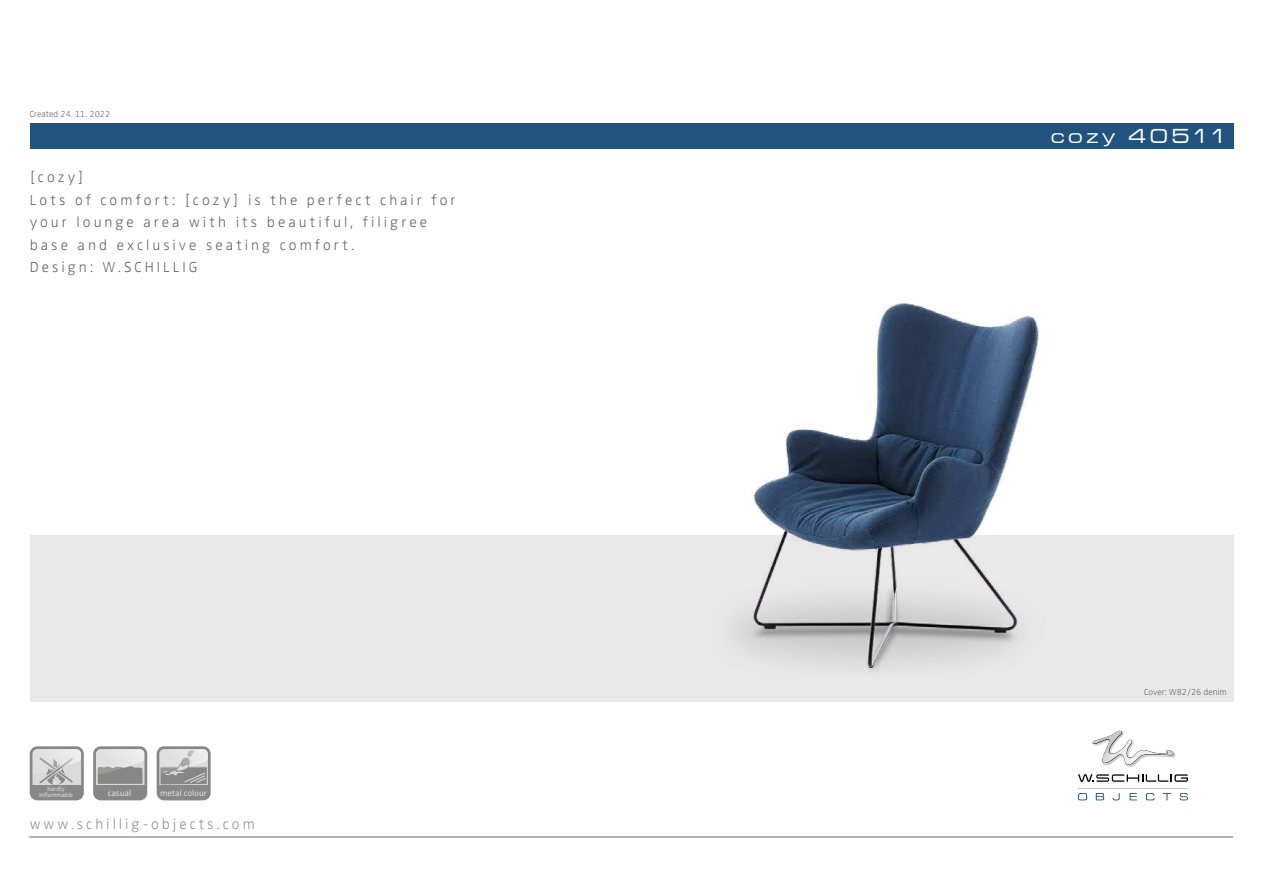
<style>
.page{position:relative;width:1263px;height:893px;background:#fff}
.page>*{position:absolute;margin:0;border:0;box-sizing:border-box;transform-origin:0 0}
.t1{font:500 expanded 21px "Microgramma Com";letter-spacing:.2em;color:#fff}
.t2{font:300 expanded 15px/22.5px "Zwo Pro";letter-spacing:.205em;color:#575756}
.t3{font:300 expanded 15px "Zwo Pro";letter-spacing:.2em;color:#878787}
.t4{font:300 expanded 9px "Zwo Pro";color:#575756}
.t5{font:8.85px "Zwo Pro";color:#dadada}
.t6{font:6.3px/6.3px "Zwo Pro";color:#dadada;text-align:center}
</style>
<div class="page">
<div style="left:30px;top:123px;width:1203px;height:26px;background:#22527e"></div>
<div style="left:30px;top:535px;width:1203px;height:167px;background:#e9e9e9"></div>
<hr style="left:30px;top:836px;width:1203px;height:2px;background:#b3b2b2">
<img style="left:736px;top:303px;width:303px;height:369px">
<svg style="left:93px;top:746px;width:54px;height:54px;background:#b3b3b3"></svg>
<div style="left:96px;top:785px;width:49px;height:13px;background:#878787"></div>
<div style="left:32px;top:785px;width:49px;height:13px;background:#878787"></div>
<svg style="left:34px;top:750px;width:46px;height:35px;background:#d2d2d2"></svg>
<div style="left:30px;top:746px;width:54px;height:54px;border:3px solid #878787;border-radius:6px"></div>
<div style="left:159px;top:785px;width:49px;height:13px;background:#878787"></div>
<svg style="left:161px;top:750px;width:46px;height:35px;background:#bababa"></svg>
<div style="left:157px;top:746px;width:54px;height:54px;border:3px solid #878787;border-radius:6px"></div>
<svg style="left:1105px;top:730px;width:71px;height:36px"></svg>
<img style="left:1092px;top:731px;width:81px;height:34px">
<svg style="left:1078px;top:774px;width:110px;height:8px"></svg>
<hr style="left:1078px;top:788px;width:110px;height:1px;background:#c5c6c6">
<svg style="left:1078px;top:793px;width:9px;height:7px"></svg>
<svg style="left:1096px;top:793px;width:8px;height:7px"></svg>
<svg style="left:1113px;top:793px;width:7px;height:7px"></svg>
<svg style="left:1130px;top:793px;width:7px;height:7px"></svg>
<svg style="left:1146px;top:793px;width:8px;height:7px"></svg>
<svg style="left:1163px;top:793px;width:8px;height:7px"></svg>
<svg style="left:1180px;top:793px;width:8px;height:7px"></svg>
<p class="t4" style="left:30px;top:109px;width:82px">Created 24. 11. 2022</p>
<p class="t2" style="left:30px;top:166px;width:427px">[cozy]<br>Lots of comfort: [cozy] is the perfect chair for your lounge area with its beautiful, filigree base and exclusive seating comfort.<br>Design: W.SCHILLIG</p>
<p class="t6" style="left:39px;top:786px;width:36px">hardly inflammable</p>
<p class="t5" style="left:160px;top:788px;width:48px">metal colour</p>
<p class="t5" style="left:108px;top:787px;width:25px">casual</p>
<p class="t3" style="left:30px;top:815px;width:227px">www.schillig-objects.com</p>
<h1 class="t1" style="left:1051px;top:123px;width:177px">cozy 40511</h1>
<p class="t4" style="left:1144px;top:687px;width:84px">Cover: W82/26 denim</p>
</div>
